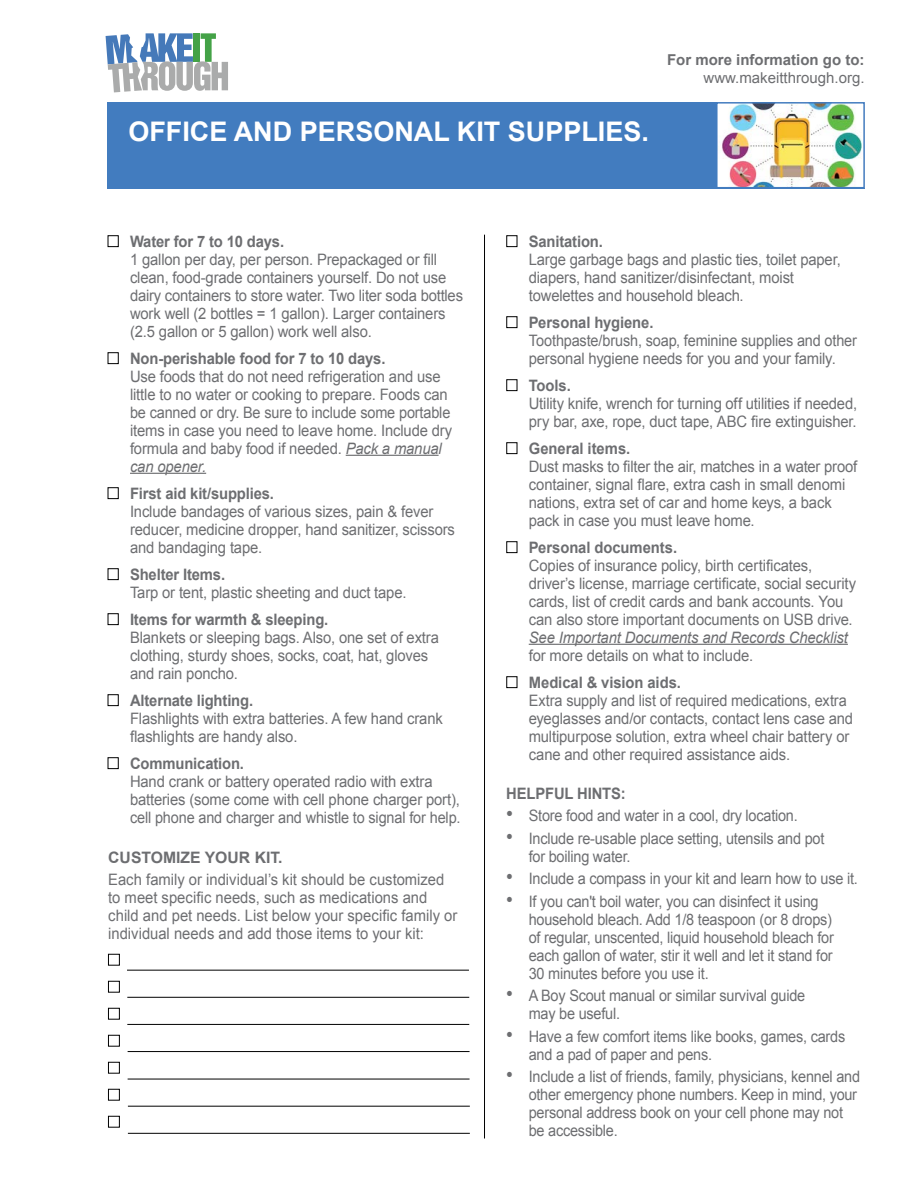
<style>
.page{position:relative;width:918px;height:1188px;background:#fff}
.page>*{position:absolute;margin:0;border:0;box-sizing:border-box;transform-origin:0 0}
.t1{font:700 27px "Arial";color:#fff}
.t2{font:15.75px/18px "Arial";letter-spacing:-.01em;color:#6d6e71;scale:.94 1}
.t3{font:15.75px/18px "Arial";letter-spacing:-.01em;color:#6d6e71;scale:.92 1}
.t4{font:700 15.75px "Arial";letter-spacing:-.01em;color:#6d6e71;scale:.94 1}
.t5{font:italic 15.75px "Arial";letter-spacing:-.005em;color:#6d6e71;scale:.94 1}
.t6{font:700 15.75px "Arial";letter-spacing:-.01em;color:#6d6e71}
.t7{font:700 15px "Arial";color:#6d6e71}
.t8{font:15px "Arial";color:#6d6e71}
.s1{font-style:italic}
.s2{font-size:21px}
</style>
<div class="page">
<hr style="left:529px;top:644px;width:319px;height:1px;background:#6d6e71">
<hr style="left:130px;top:473px;width:76px;height:1px;background:#6d6e71">
<hr style="left:346px;top:455px;width:93px;height:1px;background:#6d6e71">
<hr style="left:128px;top:1133px;width:342px;height:1px;background:#000">
<hr style="left:128px;top:1106px;width:342px;height:1px;background:#000">
<hr style="left:128px;top:1079px;width:342px;height:1px;background:#000">
<hr style="left:128px;top:1051px;width:342px;height:1px;background:#000">
<hr style="left:127px;top:1024px;width:342px;height:1px;background:#000">
<hr style="left:127px;top:997px;width:342px;height:1px;background:#000">
<hr style="left:127px;top:970px;width:342px;height:1px;background:#000">
<hr style="left:484px;top:235px;width:1px;height:904px;background:#000">
<svg style="left:106px;top:33px;width:122px;height:59px"></svg>
<div style="left:108px;top:102px;width:757px;height:87px;background:#427cbf"></div>
<img style="left:719px;top:105px;width:143px;height:80px">
<div style="left:716px;top:102px;width:149px;height:86px;border:2px solid #437cbf"></div>
<div style="left:108px;top:235px;width:11px;height:12px;border:1px solid #000"></div>
<div style="left:108px;top:352px;width:11px;height:12px;border:1px solid #000"></div>
<div style="left:108px;top:487px;width:11px;height:12px;border:1px solid #000"></div>
<div style="left:108px;top:568px;width:11px;height:12px;border:1px solid #000"></div>
<div style="left:108px;top:613px;width:11px;height:12px;border:1px solid #000"></div>
<div style="left:108px;top:694px;width:11px;height:12px;border:1px solid #000"></div>
<div style="left:108px;top:757px;width:11px;height:12px;border:1px solid #000"></div>
<svg style="left:108px;top:954px;width:12px;height:174px"></svg>
<div style="left:507px;top:235px;width:10px;height:12px;border:1px solid #000"></div>
<div style="left:507px;top:316px;width:10px;height:12px;border:1px solid #000"></div>
<div style="left:507px;top:379px;width:10px;height:12px;border:1px solid #000"></div>
<div style="left:507px;top:442px;width:10px;height:12px;border:1px solid #000"></div>
<div style="left:507px;top:541px;width:10px;height:12px;border:1px solid #000"></div>
<div style="left:507px;top:676px;width:10px;height:12px;border:1px solid #000"></div>
<p class="t1" style="left:128px;top:114px;width:522px">OFFICE AND PERSONAL KIT SUPPLIES.</p>
<h1 class="t7" style="left:667px;top:50px;width:199px">For more information go to:</h1>
<p class="t8" style="left:704px;top:69px;width:162px">www.makeitthrough.org.</p>
<p class="t4" style="left:130px;top:231px;width:165px">Water for 7 to 10 days.</p>
<p class="t2" style="left:130px;top:250px;width:328px">1 gallon per day, per person. Prepackaged or fill</p>
<p class="t2" style="left:130px;top:268px;width:356px">clean, food-grade containers yourself. Do not use dairy containers to store water. Two liter soda bottles work well (2 bottles = 1 gallon). Larger containers</p>
<p class="t2" style="left:130px;top:322px;width:259px">(2.5 gallon or 5 gallon) work well also.</p>
<p class="t4" style="left:130px;top:348px;width:273px">Non-perishable food for 7 to 10 days.</p>
<p class="t2" style="left:130px;top:367px;width:344px">Use foods that do not need refrigeration and use little to no water or cooking to prepare. Foods can be canned or dry. Be sure to include some portable items in case you need to leave home. Include dry formula and baby food if needed. <span class="s1">Pack a manual can opener.</span></p>
<p class="t4" style="left:130px;top:483px;width:155px">First aid kit/supplies.</p>
<p class="t2" style="left:130px;top:502px;width:347px">Include bandages of various sizes, pain &amp; fever reducer, medicine dropper, hand sanitizer, scissors and bandaging tape.</p>
<p class="t4" style="left:130px;top:564px;width:103px">Shelter Items.</p>
<p class="t2" style="left:130px;top:583px;width:296px">Tarp or tent, plastic sheeting and duct tape.</p>
<p class="t4" style="left:130px;top:609px;width:213px">Items for warmth &amp; sleeping.</p>
<p class="t2" style="left:130px;top:628px;width:330px">Blankets or sleeping bags. Also, one set of extra clothing, sturdy shoes, socks, coat, hat, gloves and rain poncho.</p>
<p class="t4" style="left:130px;top:690px;width:133px">Alternate lighting.</p>
<p class="t2" style="left:130px;top:709px;width:334px">Flashlights with extra batteries. A few hand crank</p>
<p class="t2" style="left:130px;top:727px;width:180px">flashlights are handy also.</p>
<p class="t4" style="left:130px;top:753px;width:123px">Communication.</p>
<p class="t2" style="left:130px;top:772px;width:353px">Hand crank or battery operated radio with extra batteries (some come with cell phone charger port), cell phone and charger and whistle to signal for help.</p>
<p class="t6" style="left:108px;top:847px;width:176px">CUSTOMIZE YOUR KIT.</p>
<p class="t2" style="left:108px;top:871px;width:359px">Each family or individual’s kit should be customized</p>
<p class="t2" style="left:108px;top:889px;width:373px">to meet specific needs, such as medications and child and pet needs. List below your specific family or</p>
<p class="t2" style="left:108px;top:925px;width:337px">individual needs and add those items to your kit:</p>
<p class="t4" style="left:529px;top:231px;width:80px">Sanitation.</p>
<p class="t2" style="left:529px;top:250px;width:333px">Large garbage bags and plastic ties, toilet paper, diapers, hand sanitizer/disinfectant, moist towelettes and household bleach.</p>
<p class="t4" style="left:529px;top:312px;width:134px">Personal hygiene.</p>
<p class="t3" style="left:529px;top:331px;width:358px">Toothpaste/brush, soap, feminine supplies and other personal hygiene needs for you and your family.</p>
<p class="t4" style="left:529px;top:375px;width:46px">Tools.</p>
<p class="t2" style="left:529px;top:394px;width:351px">Utility knife, wrench for turning off utilities if needed,</p>
<p class="t2" style="left:529px;top:412px;width:350px">pry bar, axe, rope, duct tape, ABC fire extinguisher.</p>
<p class="t4" style="left:529px;top:438px;width:109px">General items.</p>
<p class="t2" style="left:529px;top:457px;width:351px">Dust masks to filter the air, matches in a water proof container, signal flare, extra cash in small denomi</p>
<p class="t2" style="left:529px;top:493px;width:324px">nations, extra set of car and home keys, a back</p>
<p class="t2" style="left:529px;top:511px;width:242px">pack in case you must leave home.</p>
<p class="t4" style="left:529px;top:537px;width:159px">Personal documents.</p>
<p class="t2" style="left:529px;top:556px;width:350px">Copies of insurance policy, birth certificates, driver’s license, marriage certificate, social security</p>
<p class="t2" style="left:529px;top:592px;width:336px">cards, list of credit cards and bank accounts. You</p>
<p class="t2" style="left:529px;top:610px;width:346px">can also store important documents on USB drive.</p>
<p class="t5" style="left:529px;top:627px;width:341px">See Important Documents and Records Checklist</p>
<p class="t2" style="left:529px;top:646px;width:240px">for more details on what to include.</p>
<p class="t4" style="left:529px;top:672px;width:164px">Medical &amp; vision aids.</p>
<p class="t3" style="left:529px;top:691px;width:354px">Extra supply and list of required medications, extra eyeglasses and/or contacts, contact lens case and multipurpose solution, extra wheel chair battery or cane and other required assistance aids.</p>
<p class="t4" style="left:506px;top:783px;width:129px">HELPFUL HINTS:</p>
<p class="t3" style="left:506px;top:807px;width:318px"><span class="s2">•</span> Store food and water in a cool, dry location.</p>
<p class="t3" style="left:529px;top:829px;width:323px;text-indent:-22px"><span class="s2">•</span> Include re-usable place setting, utensils and pot for boiling water.</p>
<p class="t3" style="left:506px;top:870px;width:384px"><span class="s2">•</span> Include a compass in your kit and learn how to use it.</p>
<p class="t3" style="left:529px;top:892px;width:333px;text-indent:-22px"><span class="s2">•</span> If you can't boil water, you can disinfect it using household bleach. Add 1/8 teaspoon (or 8 drops) of regular, unscented, liquid household bleach for each gallon of water, stir it well and let it stand for 30 minutes before you use it.</p>
<p class="t3" style="left:529px;top:987px;width:302px;text-indent:-22px"><span class="s2">•</span> A Boy Scout manual or similar survival guide may be useful.</p>
<p class="t3" style="left:529px;top:1027px;width:346px;text-indent:-22px"><span class="s2">•</span> Have a few comfort items like books, games, cards and a pad of paper and pens.</p>
<p class="t3" style="left:529px;top:1068px;width:362px;text-indent:-22px"><span class="s2">•</span> Include a list of friends, family, physicians, kennel and other emergency phone numbers. Keep in mind, your personal address book on your cell phone may not be accessible.</p>
</div>
